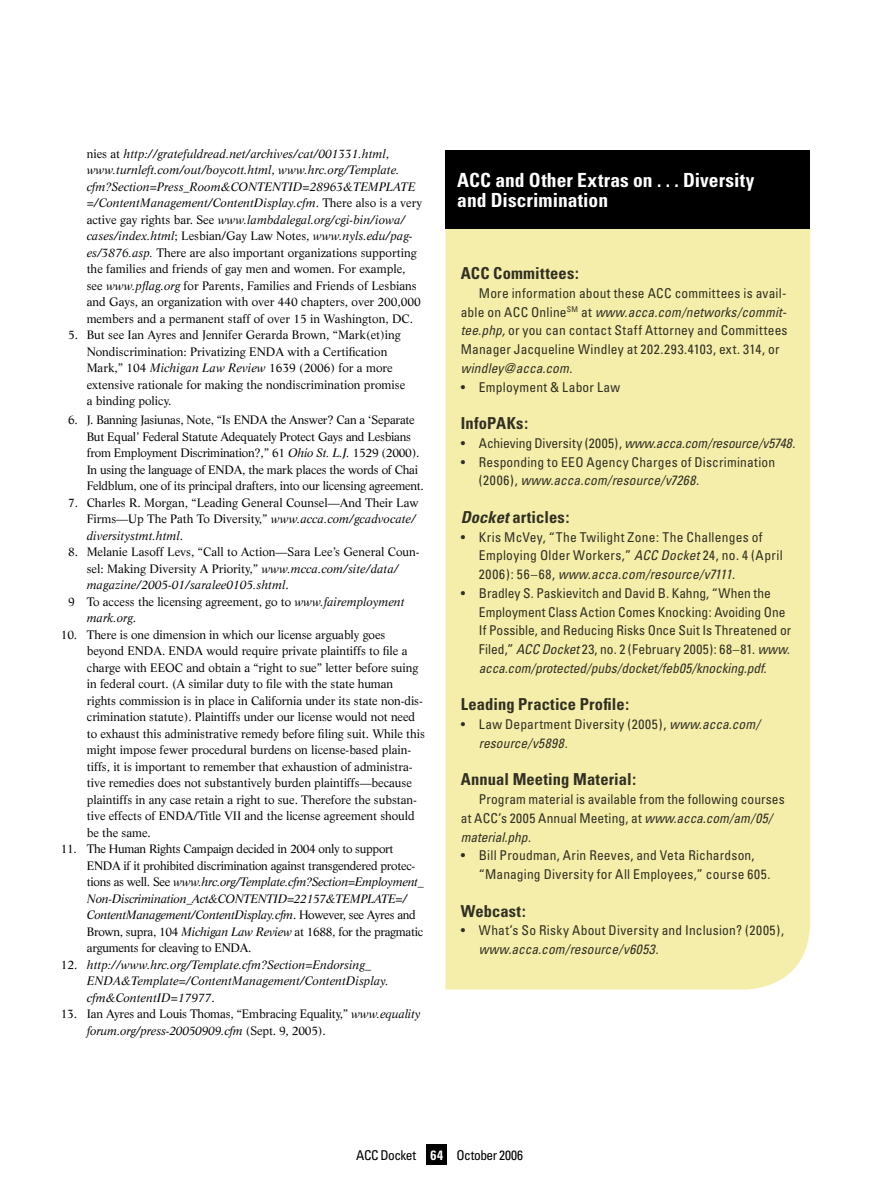
<style>
.page{position:relative;width:891px;height:1188px;background:#fff}
.page>*{position:absolute;margin:0;border:0;box-sizing:border-box;transform-origin:0 0}
.t1{font:700 condensed 19.5px/19.5px "Univers";color:#fff}
.t2{font:700 condensed 16.5px "Univers";letter-spacing:.01em;color:#000}
.t3{font:condensed 13.5px/18.8px "Univers";letter-spacing:.015em;color:#000}
.t4{font:italic condensed 13.5px "Univers";letter-spacing:.005em;color:#000}
.t5{font:condensed 13.5px "Univers";letter-spacing:-.03em;color:#000}
.t6{font:12px/16.5px "Life";letter-spacing:-.005em;color:#000}
.t7{font:12px/16.5px "Life";letter-spacing:-.025em;color:#000}
.t8{font:italic 12px/16.5px "Life";color:#000}
.s1{font-style:italic}
.s2{font-style:normal}
.s3{font-weight:700;color:#fff}
</style>
<div class="page">
<div style="left:426px;top:1144px;width:21px;height:22px;background:#000"></div>
<div style="left:446px;top:229px;width:364px;height:761px;background:#f5eeab"></div>
<div style="left:446px;top:150px;width:364px;height:79px;background:#000"></div>
<p class="t6" style="left:87px;top:145px;width:337px">nies at <span class="s1">http://gratefuldread.net/archives/cat/001331.html</span>, <span class="s1">www.turnleft.com/out/boycott.html</span>, <span class="s1">www.hrc.org/Template. cfm?Section=Press_Room&amp;CONTENTID=28963&amp;TEMPLATE =/ContentManagement/ContentDisplay.cfm</span>. There also is a very active gay rights bar. See <span class="s1">www.lambdalegal.org/cgi-bin/iowa/ cases/index.html</span>; Lesbian/Gay Law Notes, <span class="s1">www.nyls.edu/pag&shy;es/3876.asp.</span> There are also important organizations supporting the families and friends of gay men and women. For example, see <span class="s1">www.pflag.org</span> for Parents, Families and Friends of Lesbians and Gays, an organization with over 440 chapters, over 200,000 members and a permanent staff of over 15 in Washington, DC.</p>
<p class="t6" style="left:87px;top:327px;width:320px;text-indent:-19px">5. But see Ian Ayres and Jennifer Gerarda Brown, “Mark(et)ing Nondiscrimination: Privatizing ENDA with a Certification Mark,” 104 <span class="s1">Michigan Law Review</span> 1639 (2006) for a more extensive rationale for making the nondiscrimination promise a binding policy.</p>
<p class="t6" style="left:87px;top:411px;width:339px;text-indent:-19px">6. J. Banning Jasiunas, Note, “Is ENDA the Answer? Can a ‘Separate But Equal’ Federal Statute Adequately Protect Gays and Lesbians from Employment Discrimination?,” 61 <span class="s1">Ohio St. L.J.</span> 1529 (2000).<br>In using the language of ENDA, the mark places the words of Chai Feldblum, one of its principal drafters, into our licensing agreement.</p>
<p class="t6" style="left:87px;top:494px;width:334px;text-indent:-19px">7. Charles R. Morgan, “Leading General Counsel—And Their Law<br>Firms—Up The Path To Diversity,” <span class="s1">www.acca.com/gcadvocate/ diversitystmt.html</span>.</p>
<p class="t6" style="left:68px;top:543px;width:353px">8. Melanie Lasoff Levs, “Call to Action—Sara Lee’s General Coun-</p>
<p class="t6" style="left:87px;top:560px;width:314px">sel: Making Diversity A Priority,” <span class="s1">www.mcca.com/site/data/</span></p>
<p class="t8" style="left:87px;top:576px;width:204px">magazine/2005-01/saralee0105.shtml<span class="s2">.</span></p>
<p class="t6" style="left:68px;top:593px;width:338px">9 To access the licensing agreement, go to <span class="s1">www.fairemployment</span></p>
<p class="t8" style="left:87px;top:609px;width:51px">mark.org<span class="s2">.</span></p>
<p class="t6" style="left:87px;top:626px;width:340px;text-indent:-26px">10. There is one dimension in which our license arguably goes beyond ENDA. ENDA would require private plaintiffs to file a charge with EEOC and obtain a “right to sue” letter before suing in federal court. (A similar duty to file with the state human rights commission is in place in California under its state non-dis&shy;crimination statute). Plaintiffs under our license would not need to exhaust this administrative remedy before filing suit. While this might impose fewer procedural burdens on license-based plain&shy;tiffs, it is important to remember that exhaustion of administra&shy;tive remedies does not substantively burden plaintiffs—because plaintiffs in any case retain a right to sue. Therefore the substan&shy;tive effects of ENDA/Title VII and the license agreement should be the same.</p>
<p class="t7" style="left:87px;top:840px;width:338px;text-indent:-26px">11. The Human Rights Campaign decided in 2004 only to support ENDA if it prohibited discrimination against transgendered protec&shy;tions as well. See <span class="s1">www.hrc.org/Template.cfm?Section=Employment_ Non-Discrimination_Act&amp;CONTENTID=22157&amp;TEMPLATE=/ ContentManagement/ContentDisplay.cfm</span>. However, see Ayres and Brown, supra, 104 <span class="s1">Michigan Law Review</span> at 1688, for the pragmatic arguments for cleaving to ENDA.</p>
<p class="t8" style="left:87px;top:956px;width:303px;text-indent:-26px"><span class="s2">12.</span> http://www.hrc.org/Template.cfm?Section=Endorsing_<br>ENDA&amp;Template=/ContentManagement/ContentDisplay. cfm&amp;ContentID=17977<span class="s2">.</span></p>
<p class="t6" style="left:87px;top:1005px;width:335px;text-indent:-26px">13. Ian Ayres and Louis Thomas, “Embracing Equality,” <span class="s1">www.equality forum.org/press-20050909.cfm</span> (Sept. 9, 2005).</p>
<h1 class="t1" style="left:457px;top:170px;width:299px">ACC and Other Extras on . . . Diversity and Discrimination</h1>
<h2 class="t2" style="left:461px;top:263px;width:120px">ACC Committees:</h2>
<p class="t3" style="left:479px;top:283px;width:309px">More information about these ACC committees is avail-</p>
<p class="t4" style="left:461px;top:303px;width:327px"><span class="s2">able on ACC Online</span><sup>SM</sup> <span class="s2">at</span> www.acca.com/networks/commit-</p>
<p class="t3" style="left:461px;top:321px;width:328px"><span class="s1">tee.php,</span> or you can contact Staff Attorney and Committees</p>
<p class="t3" style="left:461px;top:340px;width:320px">Manager Jacqueline Windley at 202.293.4103, ext. 314, or</p>
<p class="t4" style="left:461px;top:359px;width:113px">windley@acca.com<span class="s2">.</span></p>
<p class="t3" style="left:479px;top:377px;width:143px">Employment &amp; Labor Law</p>
<h2 class="t2" style="left:461px;top:413px;width:69px">InfoPAKs:</h2>
<p class="t3" style="left:479px;top:433px;width:318px">Achieving Diversity (2005), <span class="s1">www.acca.com/resource/v5748</span>.<br>Responding to EEO Agency Charges of Discrimination (2006), <span class="s1">www.acca.com/resource/v7268.</span></p>
<h2 class="t2" style="left:461px;top:507px;width:110px"><span class="s1">Docket</span> articles:</h2>
<p class="t3" style="left:479px;top:527px;width:314px">Kris McVey, “The Twilight Zone: The Challenges of Employing Older Workers,” <span class="s1">ACC Docket</span> 24, no. 4 (April 2006): 56–68, <span class="s1">www.acca.com/resource/v7111</span>.<br>Bradley S. Paskievitch and David B. Kahng, “When the Employment Class Action Comes Knocking: Avoiding One If Possible, and Reducing Risks Once Suit Is Threatened or Filed,” <span class="s1">ACC Docket</span> 23, no. 2 (February 2005): 68–81. <span class="s1">www. acca.com/protected/pubs/docket/feb05/knocking.pdf.</span></p>
<h2 class="t2" style="left:461px;top:694px;width:170px">Leading Practice Profile:</h2>
<p class="t3" style="left:479px;top:715px;width:283px">Law Department Diversity (2005), <span class="s1">www.acca.com/ resource/v5898</span>.</p>
<h2 class="t2" style="left:461px;top:769px;width:177px">Annual Meeting Material:</h2>
<p class="t3" style="left:479px;top:790px;width:307px">Program material is available from the following courses</p>
<p class="t3" style="left:461px;top:808px;width:313px">at ACC’s 2005 Annual Meeting, at <span class="s1">www.acca.com/am/05/</span></p>
<p class="t4" style="left:461px;top:828px;width:72px">material.php<span class="s2">.</span></p>
<p class="t3" style="left:479px;top:846px;width:277px">Bill Proudman, Arin Reeves, and Veta Richardson,</p>
<p class="t3" style="left:479px;top:865px;width:293px">“Managing Diversity for All Employees,” course 605.</p>
<h2 class="t2" style="left:461px;top:901px;width:67px">Webcast:</h2>
<p class="t3" style="left:479px;top:921px;width:307px">What’s So Risky About Diversity and Inclusion? (2005),</p>
<p class="t4" style="left:479px;top:941px;width:181px">www.acca.com/resource/v6053.</p>
<p class="t3" style="left:461px;top:377px;width:6px">•</p>
<p class="t3" style="left:461px;top:433px;width:6px">• •</p>
<p class="t3" style="left:461px;top:527px;width:6px">•</p>
<p class="t3" style="left:461px;top:583px;width:6px">•</p>
<p class="t3" style="left:461px;top:715px;width:6px">•</p>
<p class="t3" style="left:461px;top:846px;width:6px">•</p>
<p class="t3" style="left:461px;top:921px;width:6px">•</p>
<p class="t5" style="left:356px;top:1147px;width:169px">ACC Docket <span class="s3">64</span> October 2006</p>
</div>
